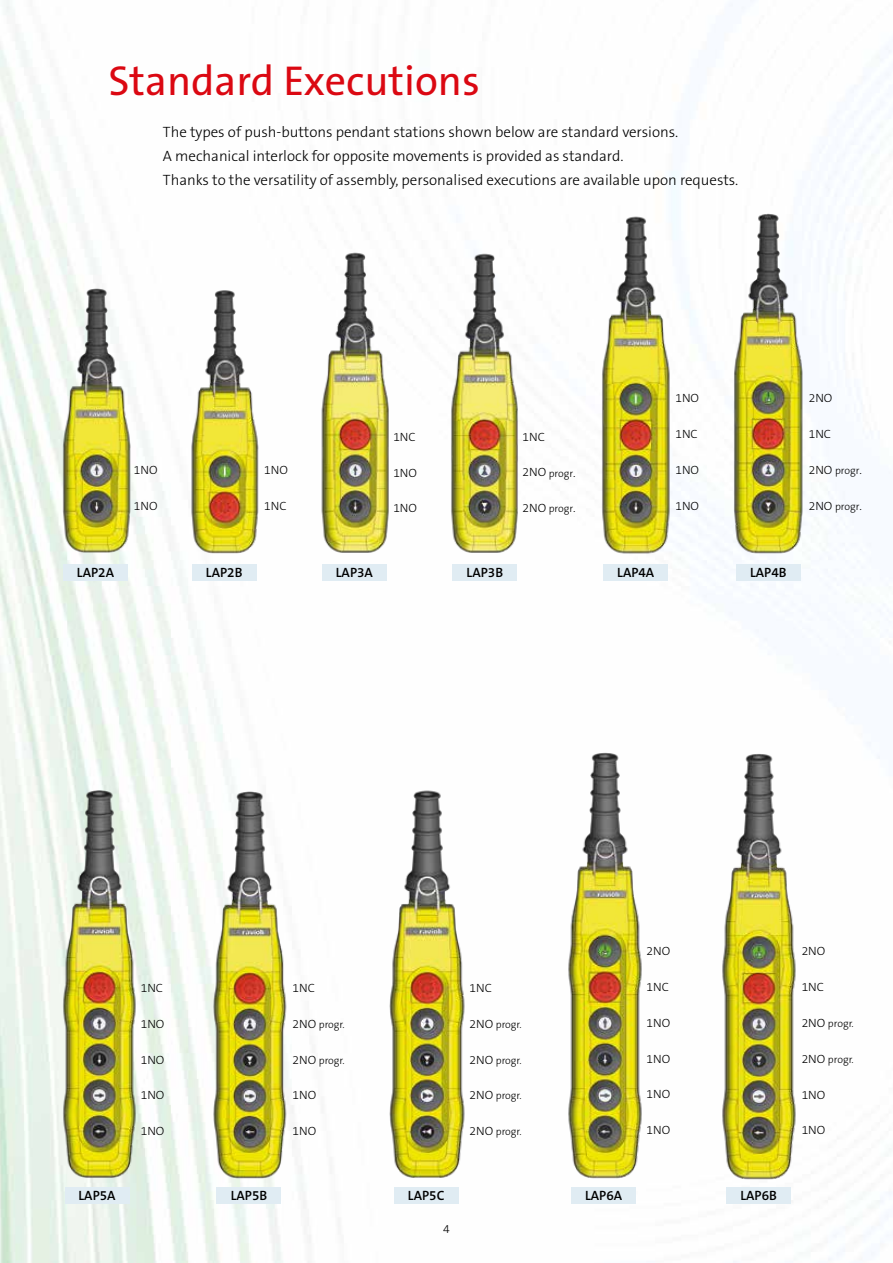
<style>
.page{position:relative;width:893px;height:1263px;background:#fff}
.page>*{position:absolute;margin:0;border:0;box-sizing:border-box;transform-origin:0 0}
.t1{font:42px "The Sans B W5 Plain";color:#db0812}
.t2{font:300 15px/23.7px "The Sans B W3";letter-spacing:-.005em;color:#000}
.t3{font:600 13.5px "The Sans B W6";color:#000}
.t4{font:300 12px "The Sans B W3";color:#000}
.t5{font:300 10.5px "The Sans B W3";color:#000}
.s1{font-size:12px}
</style>
<div class="page">
<img style="left:0;top:0;width:891px;height:1263px">
<div style="left:63px;top:564px;width:65px;height:17px;background:#e0ecf3"></div>
<div style="left:65px;top:1187px;width:64px;height:17px;background:#e0ecf3"></div>
<div style="left:217px;top:1187px;width:64px;height:17px;background:#e0ecf3"></div>
<div style="left:394px;top:1187px;width:64px;height:17px;background:#e0ecf3"></div>
<div style="left:571px;top:1187px;width:65px;height:17px;background:#e0ecf3"></div>
<div style="left:727px;top:1187px;width:64px;height:17px;background:#e0ecf3"></div>
<div style="left:192px;top:564px;width:64px;height:17px;background:#e0ecf3"></div>
<div style="left:322px;top:564px;width:64px;height:17px;background:#e0ecf3"></div>
<div style="left:453px;top:564px;width:64px;height:17px;background:#e0ecf3"></div>
<div style="left:604px;top:564px;width:64px;height:17px;background:#e0ecf3"></div>
<div style="left:736px;top:564px;width:64px;height:17px;background:#e0ecf3"></div>
<img style="left:59px;top:286px;width:73px;height:268px">
<img style="left:720px;top:751px;width:80px;height:430px">
<img style="left:565px;top:750px;width:80px;height:430px">
<img style="left:388px;top:785px;width:80px;height:395px">
<img style="left:211px;top:789px;width:79px;height:391px">
<img style="left:58px;top:789px;width:81px;height:391px">
<img style="left:731px;top:211px;width:73px;height:346px">
<img style="left:599px;top:211px;width:75px;height:346px">
<img style="left:447px;top:248px;width:72px;height:307px">
<img style="left:318px;top:248px;width:72px;height:308px">
<img style="left:189px;top:287px;width:72px;height:268px">
<h1 class="t1" style="left:108px;top:54px;width:373px">Standard Executions</h1>
<p class="t2" style="left:163px;top:121px;width:577px">The types of push-buttons pendant stations shown below are standard versions.<br>A mechanical interlock for opposite movements is provided as standard.<br>Thanks to the versatility of assembly, personalised executions are available upon requests.</p>
<p class="t4" style="left:134px;top:463px;width:25px">1NO</p>
<p class="t4" style="left:134px;top:498px;width:25px">1NO</p>
<p class="t3" style="left:77px;top:564px;width:39px">LAP2A</p>
<p class="t4" style="left:264px;top:463px;width:25px">1NO</p>
<p class="t4" style="left:264px;top:498px;width:24px">1NC</p>
<p class="t4" style="left:393px;top:429px;width:24px">1NC</p>
<p class="t4" style="left:393px;top:465px;width:25px">1NO</p>
<p class="t4" style="left:393px;top:500px;width:25px">1NO</p>
<p class="t4" style="left:522px;top:429px;width:24px">1NC</p>
<p class="t5" style="left:522px;top:466px;width:55px"><span class="s1">2NO</span> progr<span class="s1">.</span></p>
<p class="t5" style="left:522px;top:502px;width:55px"><span class="s1">2NO</span> progr<span class="s1">.</span></p>
<p class="t4" style="left:675px;top:390px;width:25px">1NO</p>
<p class="t4" style="left:675px;top:426px;width:24px">1NC</p>
<p class="t4" style="left:675px;top:462px;width:25px">1NO</p>
<p class="t4" style="left:675px;top:498px;width:25px">1NO</p>
<p class="t3" style="left:206px;top:564px;width:38px">LAP2B</p>
<p class="t3" style="left:336px;top:564px;width:39px">LAP3A</p>
<p class="t3" style="left:467px;top:564px;width:38px">LAP3B</p>
<p class="t3" style="left:617px;top:564px;width:39px">LAP4A</p>
<p class="t3" style="left:750px;top:564px;width:38px">LAP4B</p>
<p class="t4" style="left:809px;top:390px;width:25px">2NO</p>
<p class="t4" style="left:809px;top:426px;width:24px">1NC</p>
<p class="t5" style="left:809px;top:463px;width:55px"><span class="s1">2NO</span> progr<span class="s1">.</span></p>
<p class="t5" style="left:809px;top:499px;width:55px"><span class="s1">2NO</span> progr<span class="s1">.</span></p>
<p class="t4" style="left:141px;top:980px;width:24px">1NC</p>
<p class="t4" style="left:141px;top:1016px;width:25px">1NO</p>
<p class="t4" style="left:141px;top:1052px;width:25px">1NO</p>
<p class="t4" style="left:141px;top:1087px;width:25px">1NO</p>
<p class="t4" style="left:141px;top:1123px;width:25px">1NO</p>
<p class="t4" style="left:293px;top:980px;width:24px">1NC</p>
<p class="t5" style="left:293px;top:1017px;width:54px"><span class="s1">2NO</span> progr.</p>
<p class="t5" style="left:293px;top:1053px;width:54px"><span class="s1">2NO</span> progr.</p>
<p class="t4" style="left:293px;top:1087px;width:25px">1NO</p>
<p class="t4" style="left:293px;top:1123px;width:25px">1NO</p>
<p class="t4" style="left:470px;top:980px;width:24px">1NC</p>
<p class="t5" style="left:470px;top:1017px;width:54px"><span class="s1">2NO</span> progr.</p>
<p class="t5" style="left:470px;top:1053px;width:54px"><span class="s1">2NO</span> progr.</p>
<p class="t5" style="left:470px;top:1089px;width:54px"><span class="s1">2NO</span> progr.</p>
<p class="t5" style="left:470px;top:1125px;width:54px"><span class="s1">2NO</span> progr.</p>
<p class="t4" style="left:647px;top:944px;width:25px">2NO</p>
<p class="t4" style="left:647px;top:979px;width:24px">1NC</p>
<p class="t4" style="left:647px;top:1015px;width:25px">1NO</p>
<p class="t4" style="left:647px;top:1051px;width:25px">1NO</p>
<p class="t4" style="left:647px;top:1087px;width:25px">1NO</p>
<p class="t4" style="left:647px;top:1122px;width:25px">1NO</p>
<p class="t3" style="left:78px;top:1187px;width:39px">LAP5A</p>
<p class="t3" style="left:231px;top:1187px;width:38px">LAP5B</p>
<p class="t3" style="left:408px;top:1187px;width:38px">LAP5C</p>
<p class="t3" style="left:585px;top:1187px;width:39px">LAP6A</p>
<p class="t3" style="left:740px;top:1187px;width:38px">LAP6B</p>
<p class="t4" style="left:443px;top:1221px;width:8px">4</p>
<p class="t4" style="left:802px;top:944px;width:25px">2NO</p>
<p class="t4" style="left:802px;top:979px;width:24px">1NC</p>
<p class="t5" style="left:802px;top:1017px;width:54px"><span class="s1">2NO</span> progr.</p>
<p class="t5" style="left:802px;top:1052px;width:54px"><span class="s1">2NO</span> progr.</p>
<p class="t4" style="left:802px;top:1087px;width:25px">1NO</p>
<p class="t4" style="left:802px;top:1122px;width:25px">1NO</p>
</div>
